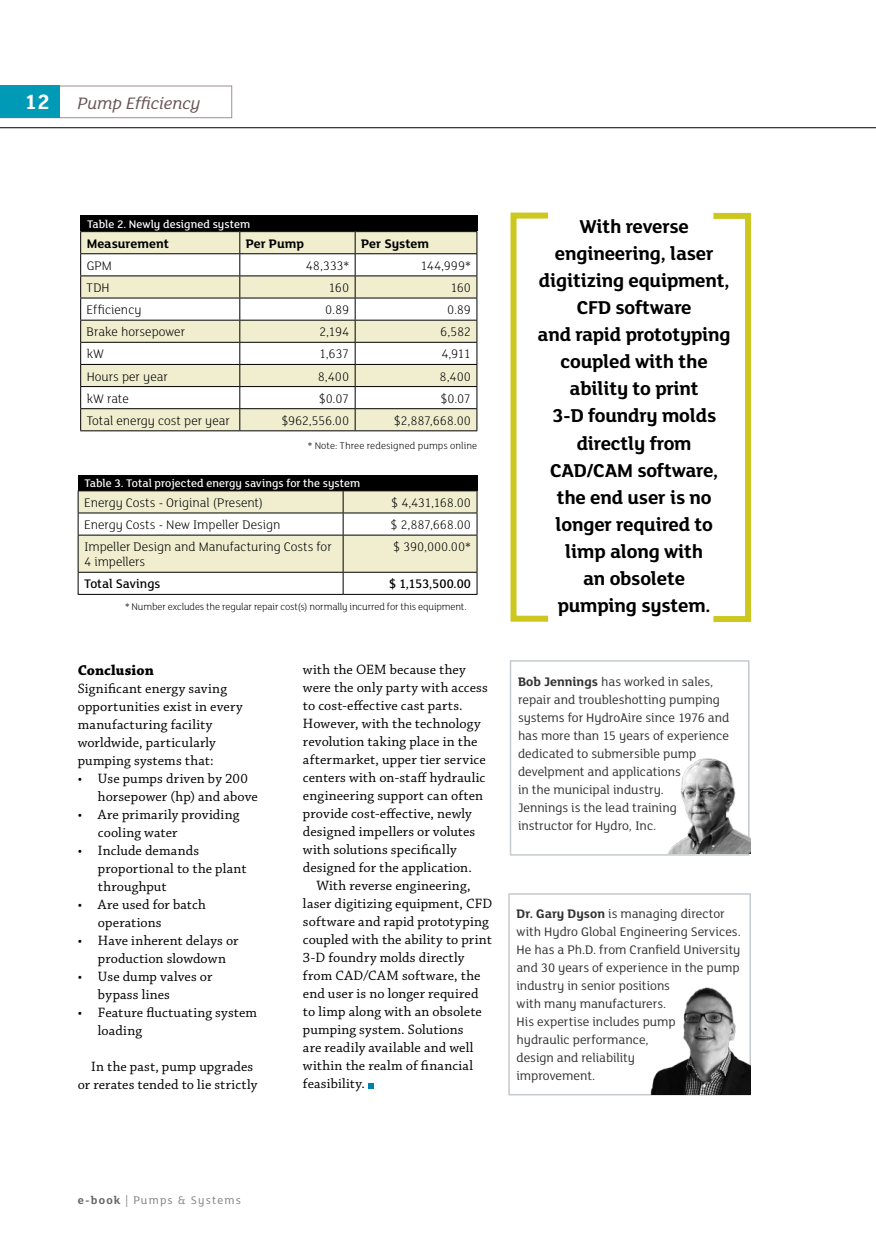
<style>
.page{position:relative;width:876px;height:1238px;background:#fff}
.page>*{position:absolute;margin:0;border:0;box-sizing:border-box;transform-origin:0 0}
.t1{font:700 20.25px/27px "FS Lola";letter-spacing:-.01em;color:#000;text-align:center}
.t2{font:italic 18px "FS Lola";color:#685254}
.t3{font:700 15px "Chaparral Pro";letter-spacing:.005em;color:#000}
.t4{font:14.25px/18px "Chaparral Pro";letter-spacing:.01em;color:#000}
.t5{font:13.5px/18px "FS Lola";letter-spacing:-.005em;color:#333}
.t6{font:300 13.5px/15px "FS Lola";letter-spacing:-.005em;color:#000}
.t7{font:700 13.5px "FS Lola";color:#000}
.t8{font:500 13.5px "FS Lola";color:#000}
.t9{font:500 12px "FS Lola";letter-spacing:.005em;color:#fff}
.t10{font:12px "FS Lola";letter-spacing:.1em;color:#808080}
.t11{font:300 10.5px "FS Lola";letter-spacing:-.01em;color:#000}
.s1{font-weight:700;font-style:normal;font-size:22.5px;color:#fff}
.s2{font-weight:700}
.s3{font-weight:700;color:#666767}
</style>
<div class="page">
<hr style="left:0;top:127px;width:876px;height:1px;background:#000">
<svg style="left:59px;top:86px;width:173px;height:32px"></svg>
<div style="left:0;top:86px;width:59px;height:32px;background:#009ab6"></div>
<div style="left:80px;top:215px;width:397px;height:16px;background:#000"></div>
<svg style="left:81px;top:232px;width:396px;height:198px;fill:#f0eecf"></svg>
<svg style="left:239px;top:232px;width:1px;height:198px"></svg>
<svg style="left:355px;top:232px;width:1px;height:198px"></svg>
<svg style="left:477px;top:232px;width:1px;height:198px"></svg>
<hr style="left:80px;top:231px;width:160px;height:1px;background:#000">
<hr style="left:240px;top:231px;width:115px;height:1px;background:#000">
<hr style="left:355px;top:231px;width:122px;height:1px;background:#000">
<hr style="left:80px;top:253px;width:160px;height:1px;background:#000">
<hr style="left:240px;top:253px;width:115px;height:1px;background:#000">
<hr style="left:355px;top:253px;width:122px;height:1px;background:#000">
<hr style="left:80px;top:298px;width:160px;height:1px;background:#000">
<hr style="left:240px;top:298px;width:115px;height:1px;background:#000">
<hr style="left:355px;top:298px;width:122px;height:1px;background:#000">
<hr style="left:80px;top:342px;width:160px;height:1px;background:#000">
<hr style="left:240px;top:342px;width:115px;height:1px;background:#000">
<hr style="left:355px;top:342px;width:122px;height:1px;background:#000">
<hr style="left:80px;top:275px;width:160px;height:1px;background:#000">
<hr style="left:240px;top:275px;width:115px;height:1px;background:#000">
<hr style="left:355px;top:275px;width:122px;height:1px;background:#000">
<hr style="left:80px;top:320px;width:160px;height:1px;background:#000">
<hr style="left:240px;top:320px;width:115px;height:1px;background:#000">
<hr style="left:355px;top:320px;width:122px;height:1px;background:#000">
<hr style="left:80px;top:364px;width:160px;height:1px;background:#000">
<hr style="left:240px;top:364px;width:115px;height:1px;background:#000">
<hr style="left:355px;top:364px;width:122px;height:1px;background:#000">
<hr style="left:80px;top:386px;width:160px;height:1px;background:#000">
<hr style="left:240px;top:386px;width:115px;height:1px;background:#000">
<hr style="left:355px;top:386px;width:122px;height:1px;background:#000">
<hr style="left:80px;top:408px;width:160px;height:1px;background:#000">
<svg style="left:80px;top:232px;width:1px;height:198px"></svg>
<hr style="left:240px;top:408px;width:115px;height:1px;background:#000">
<hr style="left:355px;top:408px;width:122px;height:1px;background:#000">
<hr style="left:80px;top:430px;width:160px;height:1px;background:#000">
<hr style="left:240px;top:430px;width:115px;height:1px;background:#000">
<hr style="left:355px;top:430px;width:122px;height:1px;background:#000">
<div style="left:78px;top:474px;width:399px;height:16px;background:#000"></div>
<hr style="left:78px;top:490px;width:265px;height:1px;background:#000">
<svg style="left:78px;top:491px;width:400px;height:103px"></svg>
<hr style="left:343px;top:490px;width:134px;height:1px;background:#000">
<hr style="left:78px;top:535px;width:1px;height:37px;background:#000">
<hr style="left:78px;top:512px;width:265px;height:1px;background:#000">
<hr style="left:343px;top:512px;width:134px;height:1px;background:#000">
<hr style="left:78px;top:572px;width:265px;height:1px;background:#000">
<hr style="left:343px;top:572px;width:134px;height:1px;background:#000">
<hr style="left:78px;top:535px;width:265px;height:1px;background:#000">
<hr style="left:343px;top:535px;width:134px;height:1px;background:#000">
<hr style="left:78px;top:594px;width:265px;height:1px;background:#000">
<hr style="left:343px;top:594px;width:134px;height:1px;background:#000">
<svg style="left:368px;top:1083px;width:6px;height:5px"></svg>
<div style="left:508px;top:893px;width:243px;height:202px;border:2px solid #c4cace"></div>
<div style="left:510px;top:660px;width:240px;height:195px;border:2px solid #c4cace"></div>
<img style="left:650px;top:987px;width:100px;height:107px">
<img style="left:660px;top:748px;width:90px;height:105px">
<svg style="left:511px;top:212px;width:38px;height:409px"></svg>
<svg style="left:713px;top:213px;width:38px;height:409px"></svg>
<p class="t2" style="left:24px;top:91px;width:177px"><span class="s1">12</span> Pump Efficiency</p>
<p class="t9" style="left:87px;top:216px;width:165px">Table 2. Newly designed system</p>
<p class="t7" style="left:87px;top:234px;width:84px">Measurement</p>
<p class="t7" style="left:246px;top:234px;width:60px">Per Pump</p>
<p class="t7" style="left:361px;top:234px;width:69px">Per System</p>
<p class="t6" style="left:87px;top:257px;width:27px">GPM</p>
<p class="t6" style="left:306px;top:257px;width:45px">48,333*</p>
<p class="t6" style="left:420px;top:257px;width:52px">144,999*</p>
<p class="t6" style="left:87px;top:280px;width:25px">TDH</p>
<p class="t6" style="left:329px;top:280px;width:22px">160</p>
<p class="t6" style="left:450px;top:280px;width:22px">160</p>
<p class="t6" style="left:87px;top:302px;width:56px">Efficiency</p>
<p class="t6" style="left:325px;top:302px;width:25px">0.89</p>
<p class="t6" style="left:447px;top:302px;width:25px">0.89</p>
<p class="t6" style="left:87px;top:324px;width:100px">Brake horsepower</p>
<p class="t6" style="left:319px;top:324px;width:32px">2,194</p>
<p class="t6" style="left:440px;top:324px;width:32px">6,582</p>
<p class="t6" style="left:87px;top:346px;width:19px">kW</p>
<p class="t6" style="left:319px;top:346px;width:32px">1,637</p>
<p class="t6" style="left:441px;top:346px;width:31px">4,911</p>
<p class="t6" style="left:87px;top:368px;width:83px">Hours per year</p>
<p class="t6" style="left:318px;top:368px;width:33px">8,400</p>
<p class="t6" style="left:440px;top:368px;width:33px">8,400</p>
<p class="t6" style="left:87px;top:390px;width:44px">kW rate</p>
<p class="t6" style="left:319px;top:390px;width:32px">$0.07</p>
<p class="t6" style="left:441px;top:390px;width:32px">$0.07</p>
<p class="t6" style="left:87px;top:412px;width:145px">Total energy cost per year</p>
<p class="t6" style="left:281px;top:412px;width:69px">$962,556.00</p>
<p class="t6" style="left:394px;top:412px;width:79px">$2,887,668.00</p>
<p class="t11" style="left:308px;top:439px;width:171px">* Note: Three redesigned pumps online</p>
<p class="t9" style="left:84px;top:475px;width:277px">Table 3. Total projected energy savings for the system</p>
<p class="t6" style="left:84px;top:494px;width:180px">Energy Costs - Original (Present)</p>
<p class="t6" style="left:391px;top:494px;width:81px">$ 4,431,168.00</p>
<p class="t6" style="left:84px;top:517px;width:198px">Energy Costs - New Impeller Design</p>
<p class="t6" style="left:390px;top:517px;width:82px">$ 2,887,668.00</p>
<p class="t6" style="left:84px;top:539px;width:249px">Impeller Design and Manufacturing Costs for<br>4 impellers</p>
<p class="t6" style="left:393px;top:539px;width:79px">$ 390,000.00*</p>
<p class="t8" style="left:84px;top:575px;width:78px">Total Savings</p>
<p class="t8" style="left:389px;top:575px;width:83px">$ 1,153,500.00</p>
<p class="t11" style="left:125px;top:599px;width:343px">* Number excludes the regular repair cost(s) normally incurred for this equipment.</p>
<p class="t3" style="left:78px;top:661px;width:78px">Conclusion</p>
<p class="t4" style="left:78px;top:679px;width:166px">Significant energy saving opportunities exist in every manufacturing facility worldwide, particularly pumping systems that:</p>
<p class="t4" style="left:98px;top:769px;width:161px;text-indent:-20px">• Use pumps driven by 200 horsepower (hp) and above</p>
<p class="t4" style="left:98px;top:805px;width:143px;text-indent:-20px">• Are primarily providing cooling water</p>
<p class="t4" style="left:98px;top:841px;width:150px;text-indent:-20px">• Include demands proportional to the plant throughput</p>
<p class="t4" style="left:98px;top:895px;width:109px;text-indent:-20px">• Are used for batch operations</p>
<p class="t4" style="left:78px;top:931px;width:162px;text-align:center">• Have inherent delays or production slowdown</p>
<p class="t4" style="left:98px;top:967px;width:116px;text-indent:-20px">• Use dump valves or bypass lines</p>
<p class="t4" style="left:98px;top:1003px;width:161px;text-indent:-20px">• Feature fluctuating system loading</p>
<p class="t4" style="left:78px;top:1057px;width:181px;text-align:right">In the past, pump upgrades<br>or rerates tended to lie strictly</p>
<p class="t4" style="left:303px;top:661px;width:186px">with the OEM because they were the only party with access to cost-effective cast parts.<br>However, with the technology revolution taking place in the aftermarket, upper tier service centers with on-staff hydraulic engineering support can often provide cost-effective, newly designed impellers or volutes with solutions specifically designed for the application.</p>
<p class="t4" style="left:303px;top:877px;width:191px;text-indent:13px">With reverse engineering, laser digitizing equipment, CFD software and rapid prototyping coupled with the ability to print<br>3-D foundry molds directly from CAD/CAM software, the end user is no longer required to limp along with an obsolete pumping system. Solutions<br>are readily available and well within the realm of financial feasibility.</p>
<p class="t1" style="left:538px;top:212px;width:195px">With reverse engineering, laser digitizing equipment,<br>CFD software<br>and rapid prototyping coupled with the ability to print<br>3-D foundry molds directly from<br>CAD/CAM software, the end user is no longer required to limp along with<br>an obsolete<br>pumping system.</p>
<p class="t5" style="left:518px;top:671px;width:213px"><span class="s2">Bob Jennings</span> has worked in sales, repair and troubleshotting pumping systems for HydroAire since 1976 and has more than 15 years of experience dedicated to submersible pump develpment and applications<br>in the municipal industry.<br>Jennings is the lead training instructor for Hydro, Inc.</p>
<p class="t5" style="left:517px;top:904px;width:226px"><span class="s2">Dr. Gary Dyson</span> is managing director with Hydro Global Engineering Services.<br>He has a Ph.D. from Cranfield University and 30 years of experience in the pump industry in senior positions<br>with many manufacturers.<br>His expertise includes pump<br>hydraulic performance,<br>design and reliability<br>improvement.</p>
<p class="t10" style="left:78px;top:1192px;width:165px"><span class="s3">e-book</span> | Pumps &amp; Systems</p>
</div>
